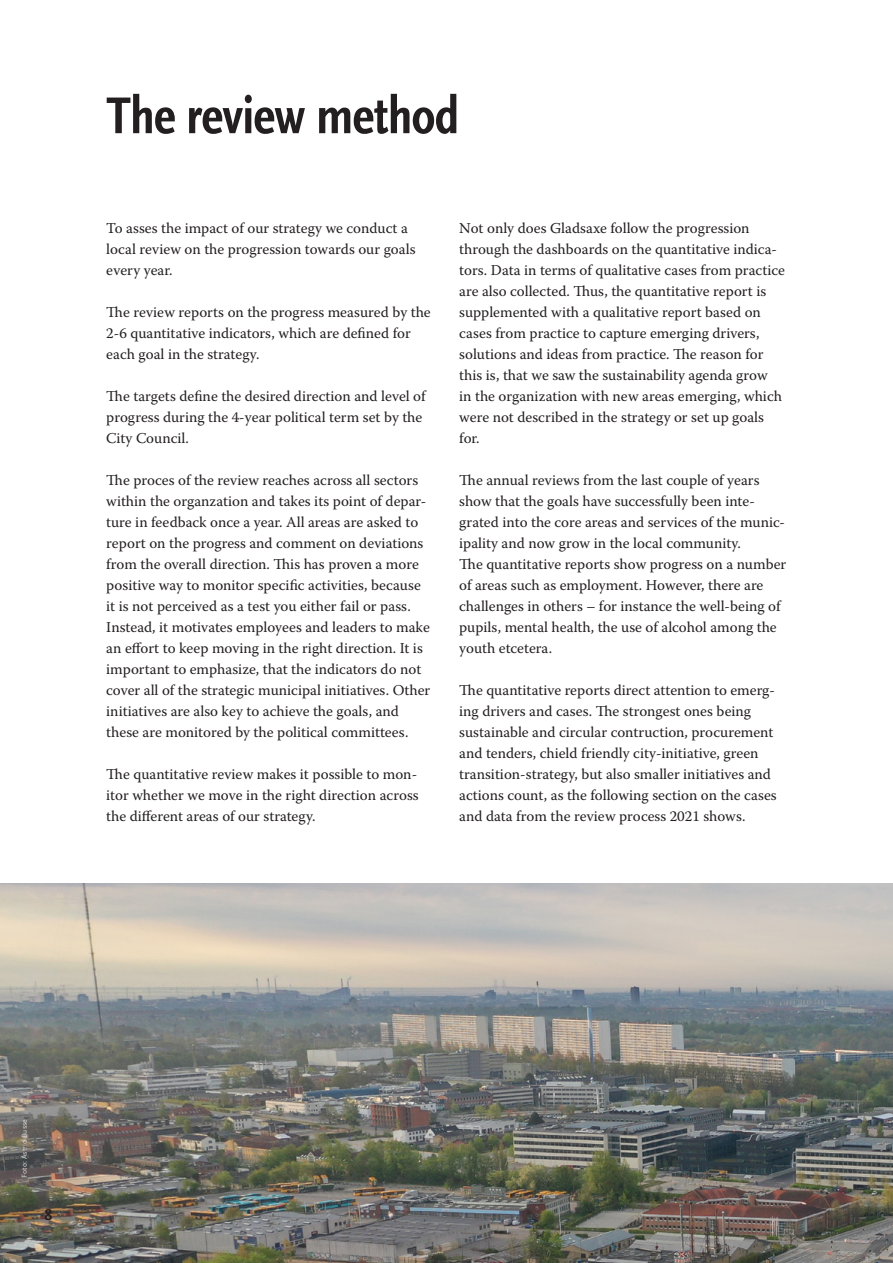
<style>
.page{position:relative;width:893px;height:1263px;background:#fff}
.page>*{position:absolute;margin:0;border:0;box-sizing:border-box;transform-origin:0 0}
.t1{font:700 condensed 54px "Scala Sans Pro";letter-spacing:-.015em;color:#231f20}
.t2{font:700 15.75px "Scala Sans Pro";color:#231f20}
.t3{font:15px/21px "Warnock Pro";color:#231f20}
.t4{font:7.5px "Scala Sans Pro";letter-spacing:.015em;color:#dcdddf}
</style>
<div class="page">
<img style="left:0;top:884px;width:893px;height:379px">
<h1 class="t1" style="left:106px;top:85px;width:354px">The review method</h1>
<p class="t3" style="left:106px;top:217px;width:311px">To asses the impact of our strategy we conduct a local review on the progression towards our goals every year.</p>
<p class="t3" style="left:106px;top:301px;width:326px">The review reports on the progress measured by the<br>2-6 quantitative indicators, which are defined for each goal in the strategy.</p>
<p class="t3" style="left:106px;top:385px;width:321px">The targets define the desired direction and level of progress during the 4-year political term set by the<br>City Council.</p>
<p class="t3" style="left:106px;top:469px;width:326px">The proces of the review reaches across all sectors within the organzation and takes its point of depar&shy;ture in feedback once a year. All areas are asked to report on the progress and comment on deviations from the overall direction. This has proven a more positive way to monitor specific activities, because it is not perceived as a test you either fail or pass.<br>Instead, it motivates employees and leaders to make an effort to keep moving in the right direction. It is important to emphasize, that the indicators do not cover all of the strategic municipal initiatives. Other initiatives are also key to achieve the goals, and these are monitored by the political committees.</p>
<p class="t3" style="left:106px;top:763px;width:314px;text-align:justify">The quantitative review makes it possible to mon&shy;itor whether we move in the right direction across the different areas of our strategy.</p>
<p class="t3" style="left:459px;top:217px;width:327px">Not only does Gladsaxe follow the progression through the dashboards on the quantitative indica&shy;tors. Data in terms of qualitative cases from practice are also collected. Thus, the quantitative report is supplemented with a qualitative report based on cases from practice to capture emerging drivers, solutions and ideas from practice. The reason for this is, that we saw the sustainability agenda grow<br>in the organization with new areas emerging, which were not described in the strategy or set up goals for.</p>
<p class="t3" style="left:459px;top:469px;width:329px">The annual reviews from the last couple of years show that the goals have successfully been inte&shy;grated into the core areas and services of the munic&shy;ipality and now grow in the local community.<br>The quantitative reports show progress on a number of areas such as employment. However, there are challenges in others – for instance the well-being of pupils, mental health, the use of alcohol among the youth etcetera.</p>
<p class="t3" style="left:459px;top:679px;width:319px">The quantitative reports direct attention to emerg&shy;ing drivers and cases. The strongest ones being sustainable and circular contruction, procurement and tenders, chield friendly city-initiative, green transition-strategy, but also smaller initiatives and actions count, as the following section on the cases and data from the review process 2021 shows.</p>
<p class="t4" style="left:20px;top:1178px;width:60px;rotate:-90deg">Foto: Astrid Busse</p>
<p class="t2" style="left:45px;top:1206px;width:9px">8</p>
</div>
